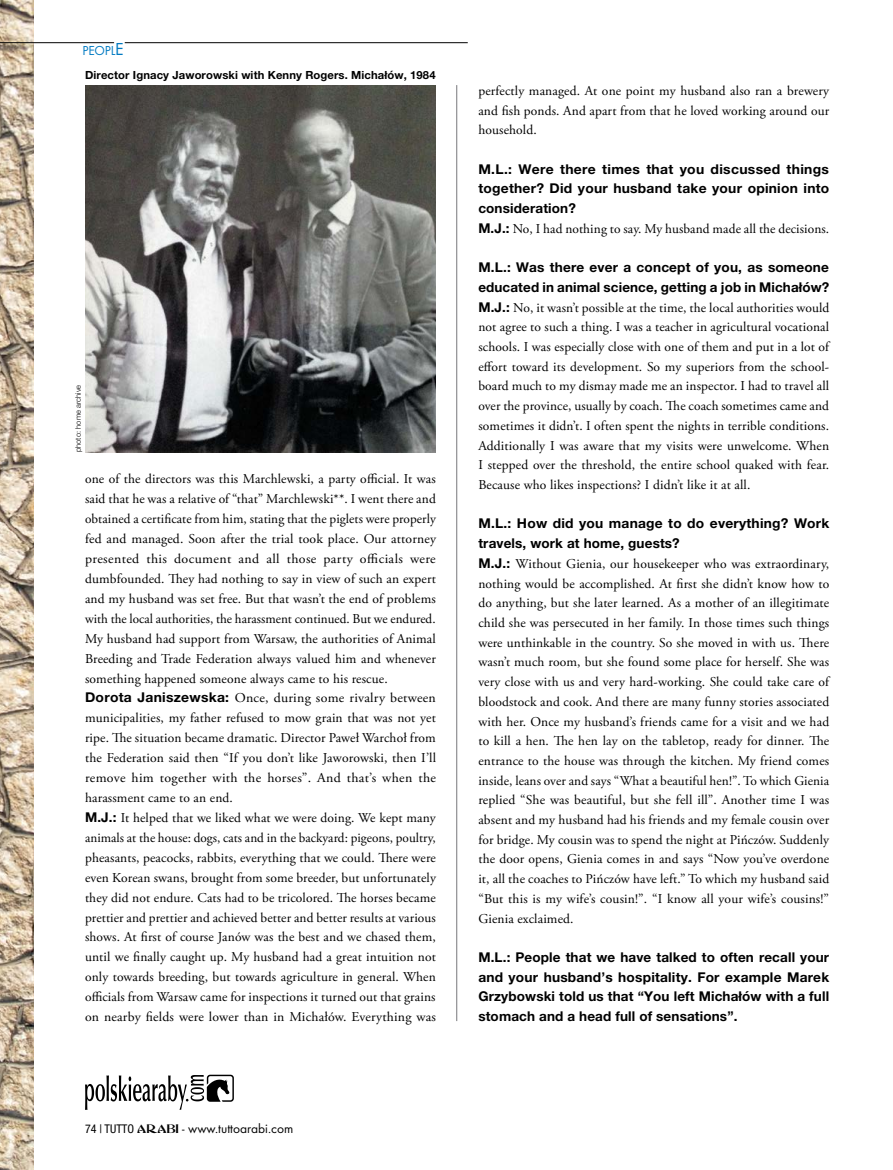
<style>
.page{position:relative;width:893px;height:1170px;background:#fff}
.page>*{position:absolute;margin:0;border:0;box-sizing:border-box;transform-origin:0 0}
.t1{font:13.5px/19.6px "Adobe Garamond Pro";letter-spacing:.01em;color:#000;text-align:justify}
.t2{font:700 13.5px/19.6px "Helvetica Neue LT Pro";letter-spacing:.01em;color:#000;text-align:justify}
.t3{font:13.5px "Futura T";color:#000}
.t4{font:13.5px "Futura T";letter-spacing:-.015em;color:#007ac2}
.t5{font:700 11.25px "Helvetica Neue LT Pro";letter-spacing:.01em;color:#000}
.t6{font:300 7.5px "Helvetica Neue LT Pro";letter-spacing:.01em;color:#000}
.s1{font-size:18px}
.s2{font-family:"Helvetica Neue LT Pro";font-weight:700}
.s3{font-family:"Helvetica Neue";font-stretch:condensed;font-size:12px}
.s4{font-family:"Abbess";font-size:12px}
</style>
<div class="page">
<img style="left:0;top:0;width:33px;height:1169px">
<svg style="left:85px;top:1074px;width:149px;height:35px"></svg>
<hr style="left:456px;top:85px;width:1px;height:935px;background:#77787b">
<img style="left:85px;top:85px;width:351px;height:367px">
<hr style="left:125px;top:42px;width:343px;height:1px;background:#000">
<hr style="left:0;top:42px;width:114px;height:1px;background:#000">
<p class="t4" style="left:82px;top:43px;width:43px">PEOPL<span class="s1">E</span></p>
<p class="t5" style="left:85px;top:68px;width:352px">Director Ignacy Jaworowski with Kenny Rogers. Michałów, 1984</p>
<p class="t6" style="left:74px;top:452px;width:69px;rotate:-90deg">photo: home archive</p>
<p class="t1" style="left:85px;top:469px;width:353px;text-align:left">one of the directors was this Marchlewski, a party official. It was said that he was a relative of “that” Marchlewski**. I went there and obtained a certificate from him, stating that the piglets were properly fed and managed. Soon after the trial took place. Our attorney presented this document and all those party officials were dumbfounded. They had nothing to say in view of such an expert and my husband was set free. But that wasn’t the end of problems with the local authorities, the harassment continued. But we endured.<br>My husband had support from Warsaw, the authorities of Animal Breeding and Trade Federation always valued him and whenever something happened someone always came to his rescue.<br><span class="s2">Dorota Janiszewska:</span> Once, during some rivalry between municipalities, my father refused to mow grain that was not yet ripe. The situation became dramatic. Director Paweł Warchoł from the Federation said then “If you don’t like Jaworowski, then I’ll remove him together with the horses”. And that’s when the harassment came to an end.<br><span class="s2">M.J.:</span> It helped that we liked what we were doing. We kept many animals at the house: dogs, cats and in the backyard: pigeons, poultry, pheasants, peacocks, rabbits, everything that we could. There were even Korean swans, brought from some breeder, but unfortunately they did not endure. Cats had to be tricolored. The horses became prettier and prettier and achieved better and better results at various shows. At first of course Janów was the best and we chased them, until we finally caught up. My husband had a great intuition not only towards breeding, but towards agriculture in general. When officials from Warsaw came for inspections it turned out that grains on nearby fields were lower than in Michałów. Everything was</p>
<p class="t3" style="left:85px;top:1120px;width:210px"><span class="s3">74 | TUTTO</span> <span class="s4">ARABI</span> - www.tuttoarabi.com</p>
<p class="t1" style="left:478px;top:81px;width:352px">perfectly managed. At one point my husband also ran a brewery and fish ponds. And apart from that he loved working around our household.</p>
<p class="t2" style="left:478px;top:159px;width:352px">M.L.: Were there times that you discussed things together? Did your husband take your opinion into consideration?</p>
<p class="t1" style="left:478px;top:219px;width:352px"><span class="s2">M.J.:</span> No, I had nothing to say. My husband made all the decisions.</p>
<p class="t2" style="left:478px;top:257px;width:352px">M.L.: Was there ever a concept of you, as someone educated in animal science, getting a job in Michałów?</p>
<p class="t1" style="left:478px;top:298px;width:353px"><span class="s2">M.J.:</span> No, it wasn’t possible at the time, the local authorities would not agree to such a thing. I was a teacher in agricultural vocational schools. I was especially close with one of them and put in a lot of effort toward its development. So my superiors from the school&shy;board much to my dismay made me an inspector. I had to travel all over the province, usually by coach. The coach sometimes came and sometimes it didn’t. I often spent the nights in terrible conditions.<br>Additionally I was aware that my visits were unwelcome. When I stepped over the threshold, the entire school quaked with fear.<br>Because who likes inspections? I didn’t like it at all.</p>
<p class="t2" style="left:478px;top:513px;width:352px">M.L.: How did you manage to do everything? Work travels, work at home, guests?</p>
<p class="t1" style="left:478px;top:554px;width:352px"><span class="s2">M.J.:</span> Without Gienia, our housekeeper who was extraordinary, nothing would be accomplished. At first she didn’t know how to do anything, but she later learned. As a mother of an illegitimate child she was persecuted in her family. In those times such things were unthinkable in the country. So she moved in with us. There wasn’t much room, but she found some place for herself. She was very close with us and very hard-working. She could take care of bloodstock and cook. And there are many funny stories associated with her. Once my husband’s friends came for a visit and we had to kill a hen. The hen lay on the tabletop, ready for dinner. The entrance to the house was through the kitchen. My friend comes inside, leans over and says “What a beautiful hen!”. To which Gienia replied “She was beautiful, but she fell ill”. Another time I was absent and my husband had his friends and my female cousin over for bridge. My cousin was to spend the night at Pińczów. Suddenly the door opens, Gienia comes in and says “Now you’ve overdone it, all the coaches to Pińczów have left.” To which my husband said “But this is my wife’s cousin!”. “I know all your wife’s cousins!” Gienia exclaimed.</p>
<p class="t2" style="left:478px;top:946px;width:352px">M.L.: People that we have talked to often recall your and your husband’s hospitality. For example Marek Grzybowski told us that “You left Michałów with a full stomach and a head full of sensations”.</p>
</div>
